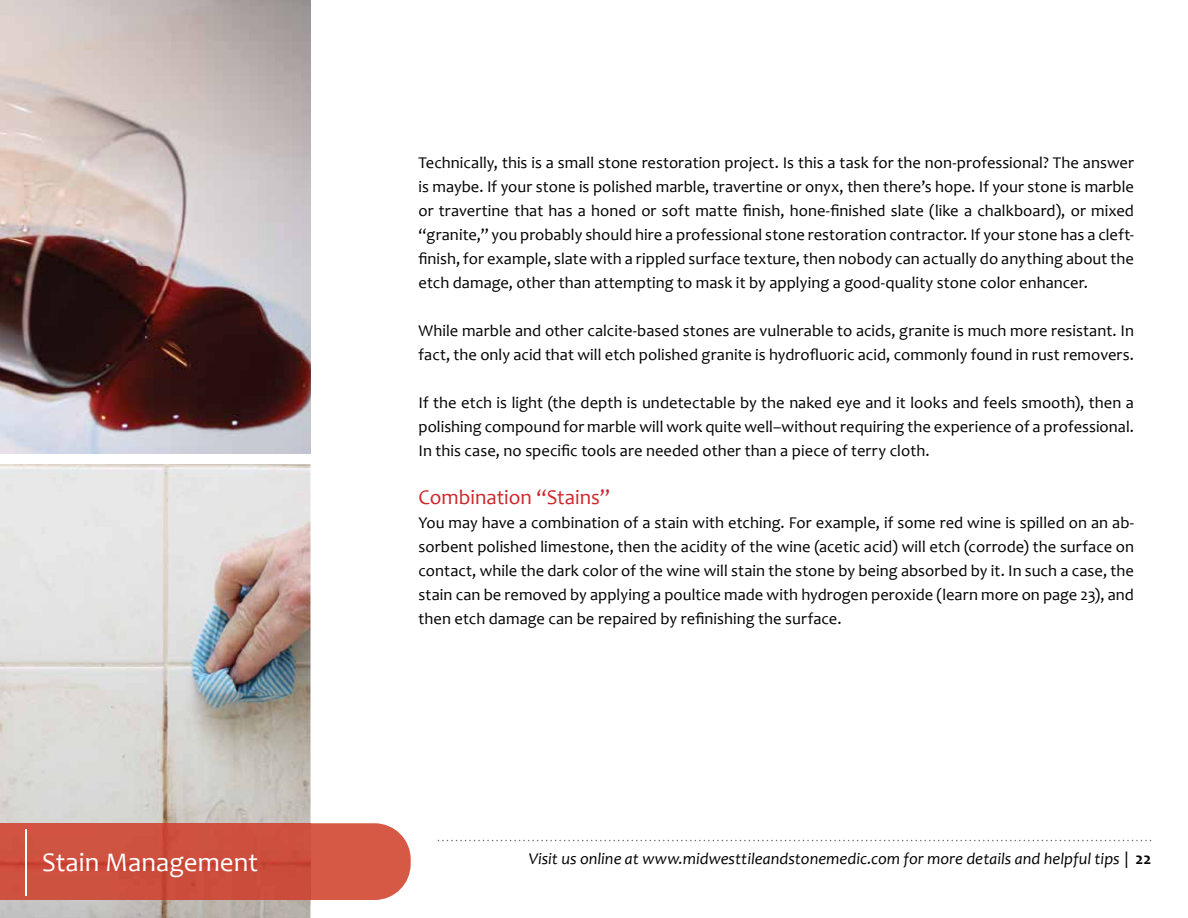
<style>
.page{position:relative;width:1188px;height:918px;background:#fff}
.page>*{position:absolute;margin:0;border:0;box-sizing:border-box;transform-origin:0 0}
.t1{font:27px "Candara";color:#fff}
.t2{font:21px "Candara";color:#ce272a}
.t3{font:16.5px/24px "Candara";letter-spacing:.005em;color:#000;text-align:justify}
.t4{font:italic 16.5px "Candara";color:#000}
.s1{font-style:normal}
.s2{font-weight:700;font-style:normal}
</style>
<div class="page">
<svg style="left:438px;top:840px;width:713px;height:1px"></svg>
<img style="left:0;top:464px;width:310px;height:454px">
<img style="left:0;top:0;width:310px;height:454px">
<svg style="left:310px;top:823px;width:101px;height:77px;background:#d86553"></svg>
<img style="left:0;top:823px;width:310px;height:77px">
<hr style="left:25px;top:829px;width:2px;height:67px;background:#fff">
<h1 class="t1" style="left:42px;top:846px;width:218px">Stain Management</h1>
<p class="t3" style="left:418px;top:151px;width:717px">Technically, this is a small stone restoration project. Is this a task for the non-professional? The answer is maybe. If your stone is polished marble, travertine or onyx, then there’s hope. If your stone is marble or travertine that has a honed or soft matte finish, hone-finished slate (like a chalkboard), or mixed “granite,” you probably should hire a professional stone restoration contractor. If your stone has a cleft&shy;finish, for example, slate with a rippled surface texture, then nobody can actually do anything about the etch damage, other than attempting to mask it by applying a good-quality stone color enhancer.</p>
<p class="t3" style="left:418px;top:319px;width:717px">While marble and other calcite-based stones are vulnerable to acids, granite is much more resistant. In fact, the only acid that will etch polished granite is hydrofluoric acid, commonly found in rust removers.</p>
<p class="t3" style="left:418px;top:391px;width:717px">If the etch is light (the depth is undetectable by the naked eye and it looks and feels smooth), then a polishing compound for marble will work quite well–without requiring the experience of a professional.<br>In this case, no specific tools are needed other than a piece of terry cloth.</p>
<p class="t2" style="left:418px;top:485px;width:193px">Combination “Stains”</p>
<p class="t3" style="left:418px;top:511px;width:717px">You may have a combination of a stain with etching. For example, if some red wine is spilled on an ab&shy;sorbent polished limestone, then the acidity of the wine (acetic acid) will etch (corrode) the surface on contact, while the dark color of the wine will stain the stone by being absorbed by it. In such a case, the stain can be removed by applying a poultice made with hydrogen peroxide (learn more on page 23), and then etch damage can be repaired by refinishing the surface.</p>
<p class="t4" style="left:529px;top:848px;width:624px">Visit us online at www.midwesttileandstonemedic.com for more details and helpful tips <span class="s1">|</span> <span class="s2">22</span></p>
</div>
